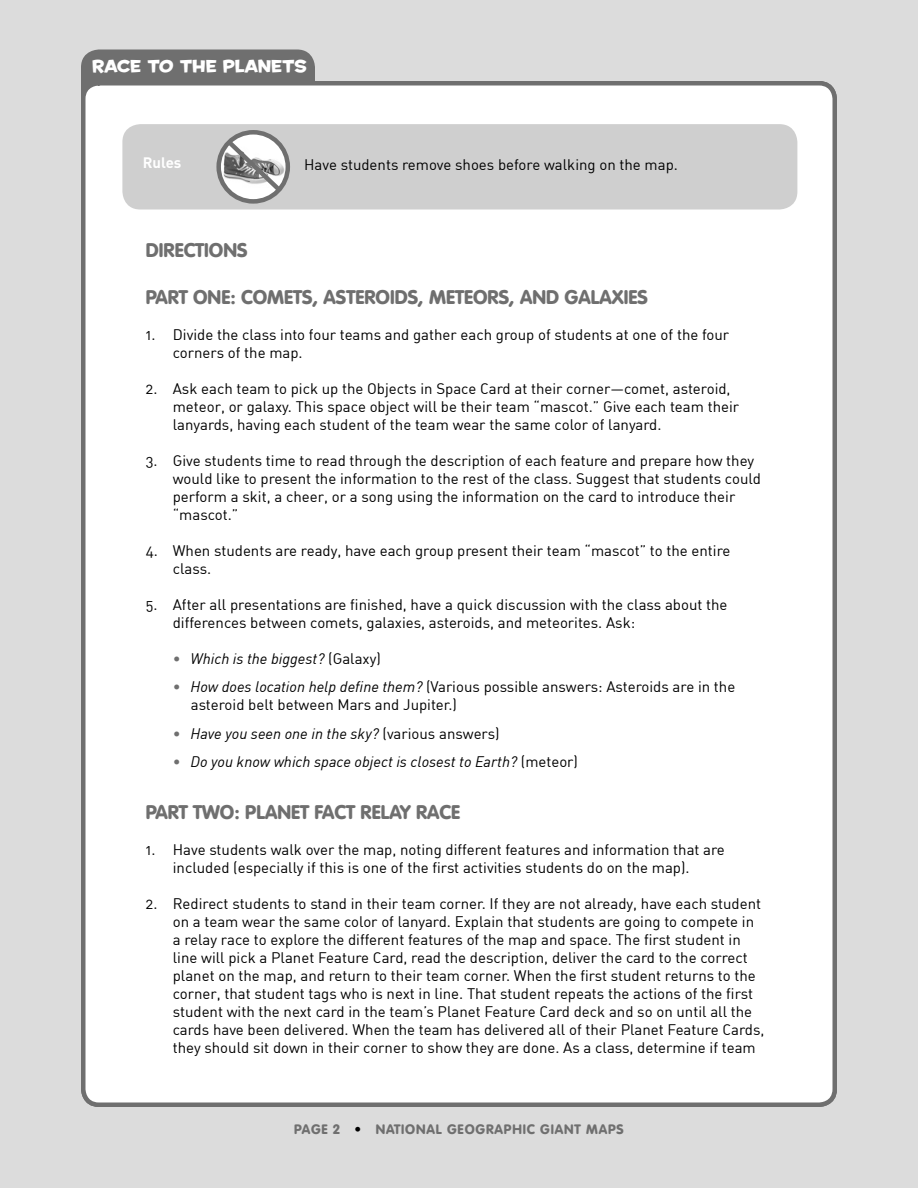
<style>
.page{position:relative;width:918px;height:1188px;background:#dcdcdc}
.page>*{position:absolute;margin:0;border:0;box-sizing:border-box;transform-origin:0 0}
.t1{font:900 19.5px "VAG Rounded Std";color:#6f6f6f}
.t2{font:16.5px "Housearama Kingpin";color:#fff}
.t3{font:15px/18px "DIN Regular Alternate";color:#000}
.t4{font:italic 15px "DIN";color:#000}
.t5{font:15px "DIN Bold Alternate";color:#fff}
.t6{font:900 13.5px "VAG Rounded Std";letter-spacing:.06em;color:#6f6f6f}
.s1{font-family:"DIN Regular Alternate";font-style:normal;color:#6f6f6f}
.s2{font-family:"DIN Regular Alternate";font-style:normal}
.s3{color:#6f6f6f}
.s4{font-family:"DIN";font-style:italic}
.s5{color:#000}
</style>
<div class="page">
<div style="left:81px;top:50px;width:234px;height:43px;background:#6f6f6f"></div>
<div style="left:83px;top:83px;width:752px;height:1022px;background:#fff;border-radius:16px"></div>
<div style="left:81px;top:81px;width:756px;height:1026px;border:4px solid #6f6f6f;border-radius:16px"></div>
<div style="left:122px;top:124px;width:675px;height:86px;background:#cfcfcf;border-radius:18px"></div>
<svg style="left:219px;top:132px;width:69px;height:69px"></svg>
<img style="left:221px;top:146px;width:67px;height:42px">
<div style="left:216px;top:130px;width:74px;height:74px;border:4px solid #6f6f6f;border-radius:50%"></div>
<svg style="left:223px;top:136px;width:63px;height:60px;background:#bfbfbf"></svg>
<p class="t2" style="left:92px;top:55px;width:216px">RACE TO THE PLANETS</p>
<p class="t5" style="left:143px;top:153px;width:40px">Rules</p>
<p class="t3" style="left:304px;top:155px;width:375px">Have students remove shoes before walking on the map.</p>
<h1 class="t1" style="left:146px;top:238px;width:12px">DIRECTIONS</h1>
<h1 class="t1" style="left:146px;top:285px;width:12px">PART</h1>
<h1 class="t1" style="left:193px;top:285px;width:14px">ONE</h1>
<h1 class="t1" style="left:230px;top:285px;width:24px">: COMETS</h1>
<h1 class="t1" style="left:313px;top:285px;width:23px">, ASTEROIDS</h1>
<h1 class="t1" style="left:418px;top:285px;width:24px">, METEORS</h1>
<h1 class="t1" style="left:509px;top:285px;width:25px">, AND</h1>
<h1 class="t1" style="left:565px;top:285px;width:68px">GALAXIES</h1>
<p class="t3" style="left:173px;top:325px;width:558px;text-indent:-27px">1. Divide the class into four teams and gather each group of students at one of the four corners of the map.</p>
<p class="t3" style="left:173px;top:379px;width:568px;text-indent:-27px">2. Ask each team to pick up the Objects in Space Card at their corner—comet, asteroid, meteor, or galaxy. This space object will be their team “mascot.” Give each team their lanyards, having each student of the team wear the same color of lanyard.</p>
<p class="t3" style="left:173px;top:451px;width:590px;text-indent:-27px">3. Give students time to read through the description of each feature and prepare how they would like to present the information to the rest of the class. Suggest that students could perform a skit, a cheer, or a song using the information on the card to introduce their “mascot.”</p>
<p class="t3" style="left:173px;top:541px;width:559px;text-indent:-27px">4. When students are ready, have each group present their team “mascot” to the entire class.</p>
<p class="t3" style="left:173px;top:595px;width:556px;text-indent:-27px">5. After all presentations are finished, have a quick discussion with the class about the differences between comets, galaxies, asteroids, and meteorites. Ask:</p>
<p class="t4" style="left:173px;top:649px;width:210px"><span class="s1">•</span> Which is the biggest? <span class="s2">(Galaxy)</span></p>
<p class="t3" style="left:191px;top:677px;width:546px;text-indent:-18px"><span class="s3">•</span> <span class="s4">How does location help define them?</span> (Various possible answers: Asteroids are in the asteroid belt between Mars and Jupiter.)</p>
<p class="t4" style="left:173px;top:724px;width:328px"><span class="s1">•</span> Have you seen one in the sky? <span class="s2">(various answers)</span></p>
<p class="t4" style="left:173px;top:752px;width:407px"><span class="s1">•</span> Do you know which space object is closest to Earth? <span class="s2">(meteor)</span></p>
<h1 class="t1" style="left:146px;top:800px;width:12px">PART</h1>
<h1 class="t1" style="left:193px;top:800px;width:85px">TWO: PLANET</h1>
<h1 class="t1" style="left:315px;top:800px;width:20px">FACT</h1>
<h1 class="t1" style="left:360px;top:800px;width:68px">RE LAY RACE</h1>
<p class="t3" style="left:146px;top:840px;width:581px;text-align:center">1. Have students walk over the map, noting different features and information that are included (especially if this is one of the first activities students do on the map).</p>
<p class="t3" style="left:173px;top:894px;width:593px;text-indent:-27px">2. Redirect students to stand in their team corner. If they are not already, have each student on a team wear the same color of lanyard. Explain that students are going to compete in a relay race to explore the different features of the map and space. The first student in line will pick a Planet Feature Card, read the description, deliver the card to the correct planet on the map, and return to their team corner. When the first student returns to the corner, that student tags who is next in line. That student repeats the actions of the first student with the next card in the team’s Planet Feature Card deck and so on until all the cards have been delivered. When the team has delivered all of their Planet Feature Cards, they should sit down in their corner to show they are done. As a class, determine if team</p>
<p class="t6" style="left:294px;top:1121px;width:331px">PAGE 2 <span class="s5">•</span> NATIONAL GEOGRAPHIC GIANT MAPS</p>
</div>
